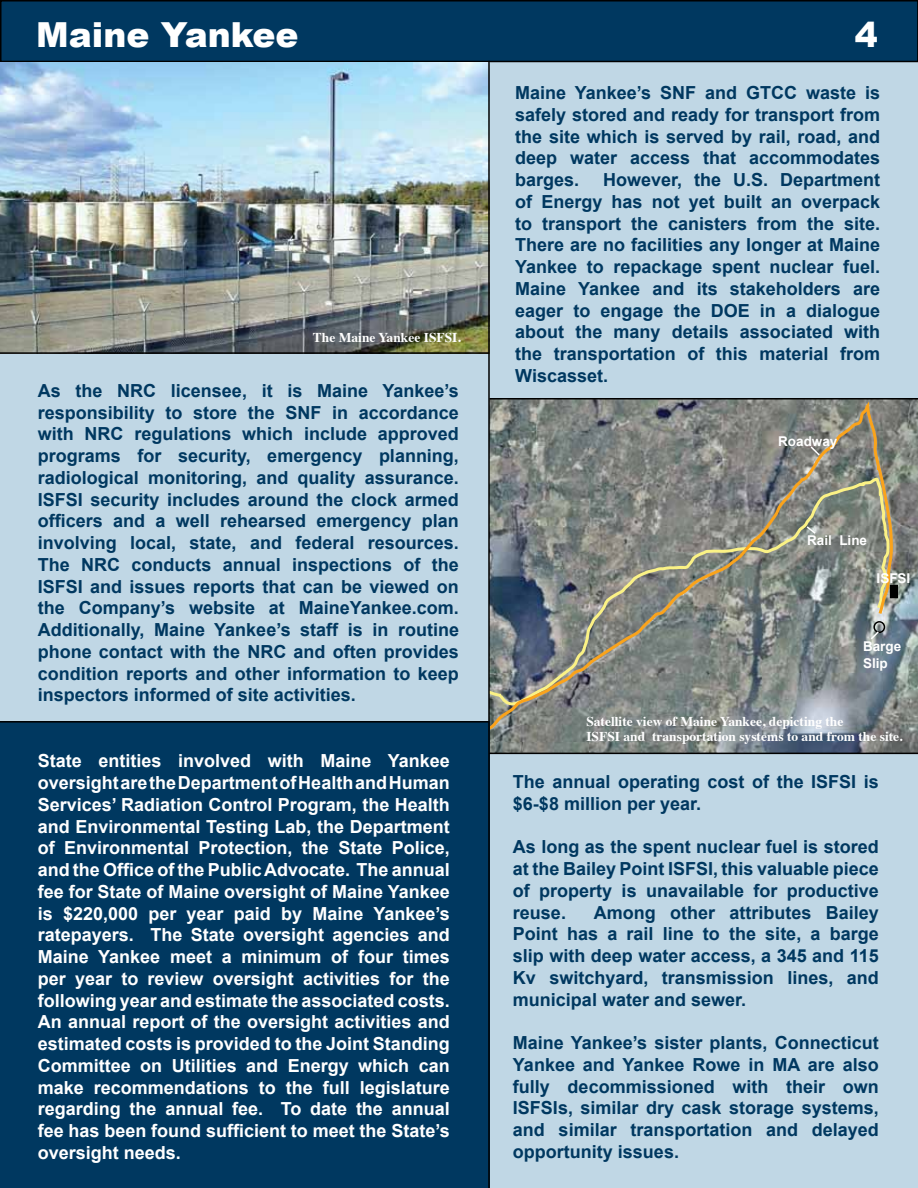
<style>
.page{position:relative;width:918px;height:1188px;background:#fff}
.page>*{position:absolute;margin:0;border:0;box-sizing:border-box;transform-origin:0 0}
.t1{font:900 34.5px "Arial";color:#fff}
.t2{font:700 18px/21.8px "Arial";color:#003860;text-align:justify}
.t3{font:700 18px/21.8px "Arial";color:#fff;text-align:justify}
.t4{font:700 13.5px/15px "Times";color:#fff}
.t5{font:700 13.5px/16.2px "Arial";color:#fff}
</style>
<div class="page">
<div style="left:490px;top:61px;width:428px;height:337px;background:#c0d7e5"></div>
<div style="left:488px;top:754px;width:430px;height:434px;background:#c0d7e5"></div>
<div style="left:0;top:354px;width:488px;height:368px;background:#c0d7e5"></div>
<svg style="left:490px;top:400px;width:428px;height:353px;background:#818581"></svg>
<div style="left:890px;top:585px;width:7px;height:13px;background:#000"></div>
<div style="left:890px;top:585px;width:8px;height:13px;border:1px solid #000"></div>
<div style="left:873px;top:621px;width:12px;height:12px;border:1px solid #000;border-radius:50%"></div>
<svg style="left:869px;top:630px;width:11px;height:11px"></svg>
<svg style="left:805px;top:525px;width:12px;height:10px"></svg>
<svg style="left:809px;top:445px;width:12px;height:12px"></svg>
<div style="left:0;top:722px;width:490px;height:466px;background:#003860"></div>
<div style="left:1px;top:1px;width:917px;height:60px;background:#003860"></div>
<div style="left:0;top:0;width:918px;height:62px;border:2px solid #000"></div>
<img style="left:0;top:62px;width:488px;height:290px">
<hr style="left:490px;top:398px;width:428px;height:2px;background:#000">
<hr style="left:489px;top:753px;width:429px;height:1px;background:#000">
<hr style="left:0;top:352px;width:489px;height:2px;background:#000">
<hr style="left:0;top:721px;width:489px;height:2px;background:#000">
<hr style="left:488px;top:61px;width:2px;height:1127px;background:#000">
<h1 class="t1" style="left:36px;top:10px;width:264px">Maine Yankee</h1>
<h1 class="t1" style="left:855px;top:10px;width:25px">4</h1>
<p class="t2" style="left:515px;top:83px;width:366px">Maine Yankee’s SNF and GTCC waste is safely stored and ready for transport from the site which is served by rail, road, and deep water access that accommodates barges.</p>
<p class="t2" style="left:515px;top:170px;width:366px;text-indent:88px">However, the U.S. Department of Energy has not yet built an overpack to transport the canisters from the site.<br>There are no facilities any longer at Maine Yankee to repackage spent nuclear fuel.<br>Maine Yankee and its stakeholders are eager to engage the DOE in a dialogue about the many details associated with the transportation of this material from Wiscasset.</p>
<p class="t4" style="left:313px;top:329px;width:150px">The Maine Yankee ISFSI.</p>
<p class="t2" style="left:38px;top:380px;width:423px">As the NRC licensee, it is Maine Yankee’s responsibility to store the SNF in accordance with NRC regulations which include approved programs for security, emergency planning, radiological monitoring, and quality assurance.<br>ISFSI security includes around the clock armed officers and a well rehearsed emergency plan involving local, state, and federal resources.<br>The NRC conducts annual inspections of the ISFSI and issues reports that can be viewed on the Company’s website at MaineYankee.com.<br>Additionally, Maine Yankee’s staff is in routine phone contact with the NRC and often provides condition reports and other information to keep inspectors informed of site activities.</p>
<p class="t5" style="left:778px;top:434px;width:61px">Roadway</p>
<p class="t5" style="left:807px;top:533px;width:62px">Rail Line</p>
<p class="t5" style="left:877px;top:571px;width:35px">ISFSI</p>
<p class="t5" style="left:863px;top:639px;width:40px">Barge<br>Slip</p>
<p class="t3" style="left:38px;top:751px;width:414px">State entities involved with Maine Yankee oversight are the Department of Health and Human Services’ Radiation Control Program, the Health and Environmental Testing Lab, the Department of Environmental Protection, the State Police, and the Office of the Public Advocate. The annual fee for State of Maine oversight of Maine Yankee is $220,000 per year paid by Maine Yankee’s ratepayers. The State oversight agencies and Maine Yankee meet a minimum of four times per year to review oversight activities for the following year and estimate the associated costs.<br>An annual report of the oversight activities and estimated costs is provided to the Joint Standing Committee on Utilities and Energy which can make recommendations to the full legislature regarding the annual fee. To date the annual fee has been found sufficient to meet the State’s oversight needs.</p>
<p class="t4" style="left:586px;top:712px;width:318px">Satellite view of Maine Yankee, depicting the<br>ISFSI and transportation systems to and from the site.</p>
<p class="t2" style="left:513px;top:772px;width:367px">The annual operating cost of the ISFSI is $6-$8 million per year.</p>
<p class="t2" style="left:513px;top:837px;width:367px">As long as the spent nuclear fuel is stored at the Bailey Point ISFSI, this valuable piece of property is unavailable for productive reuse.</p>
<p class="t2" style="left:513px;top:902px;width:367px;text-indent:81px">Among other attributes Bailey Point has a rail line to the site, a barge slip with deep water access, a 345 and 115<br>Kv switchyard, transmission lines, and municipal water and sewer.</p>
<p class="t2" style="left:513px;top:1033px;width:367px">Maine Yankee’s sister plants, Connecticut Yankee and Yankee Rowe in MA are also fully decommissioned with their own ISFSIs, similar dry cask storage systems, and similar transportation and delayed opportunity issues.</p>
</div>
